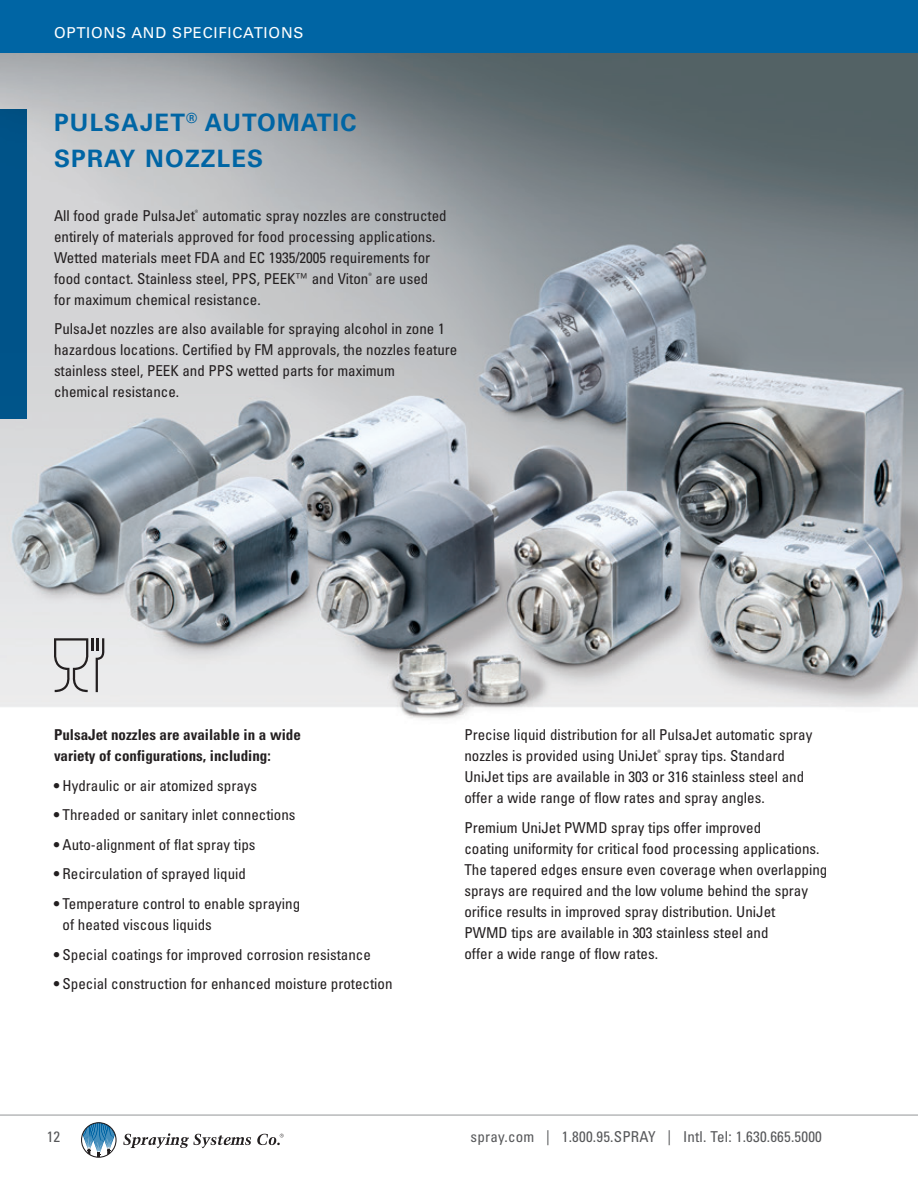
<style>
.page{position:relative;width:918px;height:1188px;background:#fff}
.page>*{position:absolute;margin:0;border:0;box-sizing:border-box;transform-origin:0 0}
.subhead{font:700 24px/36px "Univers LT Pro 65";letter-spacing:.05em;color:#0065a4}
.body{font:condensed 15px/21px "Univers LT Pro";color:#231f20}
.body-2{font:700 condensed 15px/21px "Univers LT Pro";color:#231f20}
.t1{font:condensed 15px "Univers LT Pro";letter-spacing:.015em;color:#57585a}
.t2{font:15px "Univers LT Pro 55 Roman";letter-spacing:.05em;color:#fff}
</style>
<div class="page">
<img style="left:0;top:53px;width:918px;height:666px">
<div style="left:0;top:110px;width:27px;height:309px;background:#005389"></div>
<svg style="left:54px;top:638px;width:51px;height:54px;background:#bfbebf"></svg>
<hr style="left:0;top:1115px;width:918px;height:1px;background:#939598">
<svg style="left:81px;top:1122px;width:36px;height:36px"></svg>
<svg style="left:123px;top:1133px;width:128px;height:15px"></svg>
<svg style="left:257px;top:1134px;width:27px;height:11px"></svg>
<div style="left:0;top:0;width:918px;height:53px;background:#0065a4"></div>
<p class="t2" style="left:54px;top:22px;width:251px">OPTIONS AND SPECIFICATIONS</p>
<p class="subhead" style="left:54px;top:104px;width:304px">PULSAJET<sup>®</sup> AUTOMATIC<br>SPRAY NOZZLES</p>
<p class="body" style="left:54px;top:205px;width:394px">All food grade PulsaJet<sup>®</sup> automatic spray nozzles are constructed entirely of materials approved for food processing applications.<br>Wetted materials meet FDA and EC 1935/2005 requirements for food contact. Stainless steel, PPS, PEEK™ and Viton<sup>®</sup> are used for maximum chemical resistance.</p>
<p class="body" style="left:54px;top:318px;width:405px">PulsaJet nozzles are also available for spraying alcohol in zone 1 hazardous locations. Certified by FM approvals, the nozzles feature stainless steel, PEEK and PPS wetted parts for maximum<br>chemical resistance.</p>
<p class="body-2" style="left:54px;top:724px;width:248px">PulsaJet nozzles are available in a wide variety of configurations, including:</p>
<p class="body" style="left:54px;top:774px;width:205px">• Hydraulic or air atomized sprays</p>
<p class="body" style="left:54px;top:804px;width:243px">• Threaded or sanitary inlet connections</p>
<p class="body" style="left:54px;top:834px;width:203px">• Auto-alignment of flat spray tips</p>
<p class="body" style="left:54px;top:863px;width:194px">• Recirculation of sprayed liquid</p>
<p class="body" style="left:63px;top:893px;width:239px;text-indent:-9px">• Temperature control to enable spraying of heated viscous liquids</p>
<p class="body" style="left:54px;top:943px;width:318px">• Special coatings for improved corrosion resistance</p>
<p class="body" style="left:54px;top:973px;width:340px">• Special construction for enhanced moisture protection</p>
<p class="body" style="left:464px;top:724px;width:350px">Precise liquid distribution for all PulsaJet automatic spray nozzles is provided using UniJet<sup>®</sup> spray tips. Standard UniJet tips are available in 303 or 316 stainless steel and offer a wide range of flow rates and spray angles.</p>
<p class="body" style="left:464px;top:816px;width:365px">Premium UniJet PWMD spray tips offer improved<br>coating uniformity for critical food processing applications.<br>The tapered edges ensure even coverage when overlapping sprays are required and the low volume behind the spray orifice results in improved spray distribution. UniJet<br>PWMD tips are available in 303 stainless steel and<br>offer a wide range of flow rates.</p>
<p class="t1" style="left:47px;top:1128px;width:15px">12</p>
<p class="t1" style="left:471px;top:1128px;width:353px">spray.com | 1.800.95.SPRAY | Intl. Tel: 1.630.665.5000</p>
</div>
